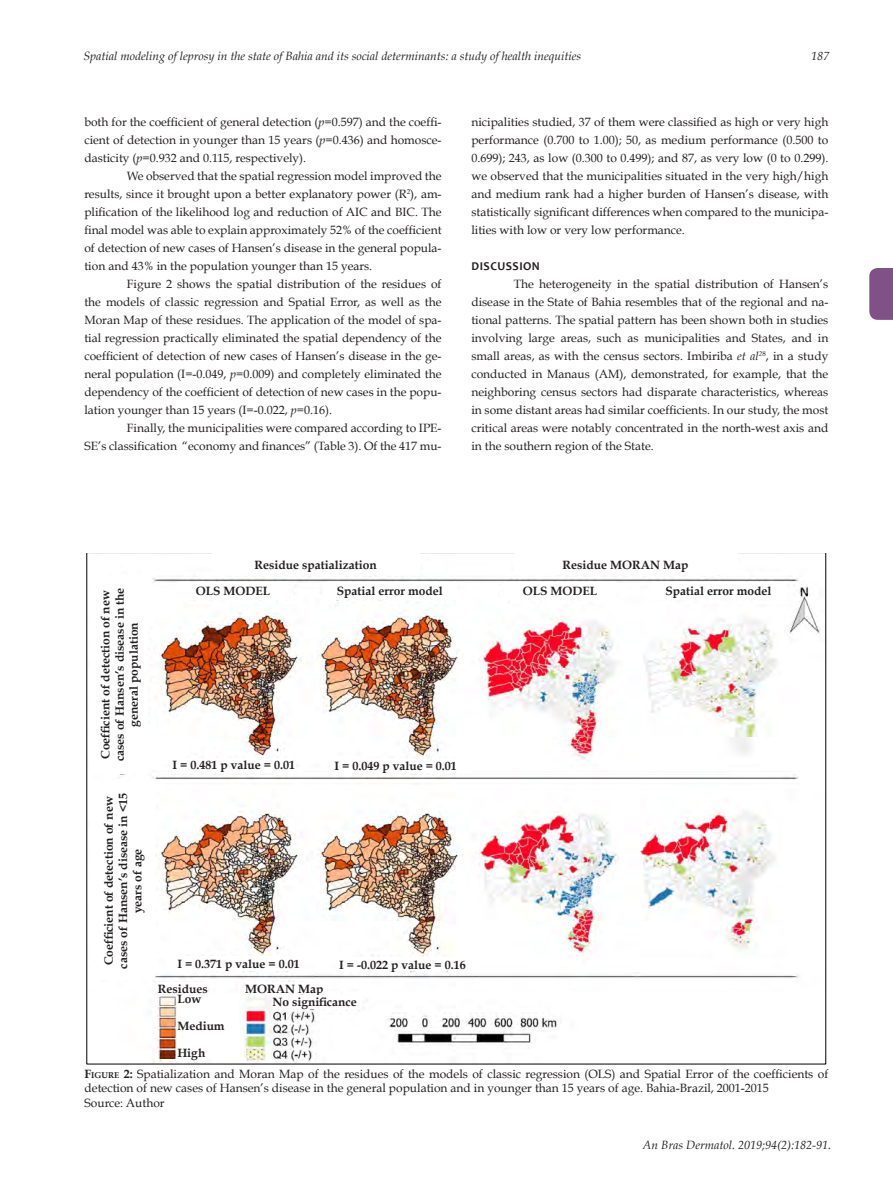
<style>
.page{position:relative;width:893px;height:1191px;background:#fff}
.page>*{position:absolute;margin:0;border:0;box-sizing:border-box;transform-origin:0 0}
.ABD-ING_-_2016_-_Fin{font:12px/18px "Book Antiqua";color:#231f20;text-align:justify}
.ABD-ING_-_2016{font:12px/18px "Book Antiqua";color:#231f20;text-align:justify}
.Normal__Web{font:700 12px/14.2px "Book Antiqua";color:#231f20;text-align:center}
.Normal__Web-2{font:12px/14.2px "Book Antiqua";color:#231f20}
.t1{font:italic 12px "Book Antiqua";color:#231f20}
.ABD-ING_-_2016-2{font:700 12px "Candara";letter-spacing:.04em;color:#231f20}
.t2{font:11.55px "Times New Roman";letter-spacing:.01em;color:#000}
.s1{font-style:italic}
.s2{font-weight:700}
.s3{font-weight:700;font-size:8.4px}
</style>
<div class="page">
<svg style="left:869px;top:268px;width:24px;height:52px"></svg>
<img style="left:86px;top:553px;width:740px;height:511px">
<div style="left:91px;top:575px;width:57px;height:199px;background:#fff"></div>
<div style="left:91px;top:781px;width:64px;height:199px;background:#fff"></div>
<div style="left:173px;top:757px;width:123px;height:15px;background:#fff"></div>
<div style="left:334px;top:759px;width:137px;height:13px;background:#fff"></div>
<div style="left:177px;top:993px;width:62px;height:65px;background:#fff"></div>
<div style="left:212px;top:553px;width:207px;height:22px;background:#fff"></div>
<div style="left:514px;top:553px;width:223px;height:22px;background:#fff"></div>
<div style="left:177px;top:581px;width:112px;height:18px;background:#fff"></div>
<div style="left:323px;top:581px;width:133px;height:18px;background:#fff"></div>
<div style="left:504px;top:582px;width:112px;height:18px;background:#fff"></div>
<div style="left:652px;top:582px;width:133px;height:18px;background:#fff"></div>
<div style="left:177px;top:956px;width:124px;height:15px;background:#fff"></div>
<div style="left:339px;top:957px;width:137px;height:14px;background:#fff"></div>
<div style="left:158px;top:982px;width:50px;height:12px;background:#fff"></div>
<div style="left:245px;top:982px;width:78px;height:12px;background:#fff"></div>
<div style="left:272px;top:995px;width:90px;height:13px;background:#fff"></div>
<p class="t1" style="left:83px;top:48px;width:499px">Spatial modeling of leprosy in the state of Bahia and its social determinants: a study of health inequities</p>
<p class="t1" style="left:811px;top:48px;width:19px">187</p>
<p class="ABD-ING_-_2016_-_Fin" style="left:84px;top:113px;width:359px">both for the coefficient of general detection (<span class="s1">p</span>=0.597) and the coeffi&shy;cient of detection in younger than 15 years (<span class="s1">p</span>=0.436) and homosce&shy;dasticity (<span class="s1">p</span>=0.932 and 0.115, respectively).</p>
<p class="ABD-ING_-_2016" style="left:84px;top:167px;width:359px;text-indent:43px">We observed that the spatial regression model improved the results, since it brought upon a better explanatory power (R<sup>2</sup>), am&shy;plification of the likelihood log and reduction of AIC and BIC. The final model was able to explain approximately 52% of the coefficient of detection of new cases of Hansen’s disease in the general popula&shy;tion and 43% in the population younger than 15 years.</p>
<p class="ABD-ING_-_2016_-_Fin" style="left:84px;top:275px;width:359px;text-indent:43px">Figure 2 shows the spatial distribution of the residues of the models of classic regression and Spatial Error, as well as the Moran Map of these residues. The application of the model of spa&shy;tial regression practically eliminated the spatial dependency of the coefficient of detection of new cases of Hansen’s disease in the ge&shy;neral population (I=-0.049, <span class="s1">p</span>=0.009) and completely eliminated the dependency of the coefficient of detection of new cases in the popu&shy;lation younger than 15 years (I=-0.022, <span class="s1">p</span>=0.16).</p>
<p class="ABD-ING_-_2016_-_Fin" style="left:84px;top:419px;width:359px;text-align:right">Finally, the municipalities were compared according to IPE-<br>SE’s classification “economy and finances” (Table 3). Of the 417 mu-</p>
<p class="ABD-ING_-_2016_-_Fin" style="left:471px;top:113px;width:358px">nicipalities studied, 37 of them were classified as high or very high performance (0.700 to 1.00); 50, as medium performance (0.500 to 0.699); 243, as low (0.300 to 0.499); and 87, as very low (0 to 0.299). we observed that the municipalities situated in the very high/high and medium rank had a higher burden of Hansen’s disease, with statistically significant differences when compared to the municipa&shy;lities with low or very low performance.</p>
<p class="ABD-ING_-_2016-2" style="left:472px;top:259px;width:70px">DISCUSSION</p>
<p class="ABD-ING_-_2016" style="left:471px;top:275px;width:358px;text-indent:43px">The heterogeneity in the spatial distribution of Hansen’s disease in the State of Bahia resembles that of the regional and na&shy;tional patterns. The spatial pattern has been shown both in studies involving large areas, such as municipalities and States, and in small areas, as with the census sectors. Imbiriba <span class="s1">et al</span><sup>2</sup><sup>8</sup>, in a study conducted in Manaus (AM), demonstrated, for example, that the neighboring census sectors had disparate characteristics, whereas in some distant areas had similar coefficients. In our study, the most critical areas were notably concentrated in the north-west axis and in the southern region of the State.</p>
<p class="Normal__Web" style="left:98px;top:761px;width:175px;rotate:-90deg">Coefficient of detection of new cases of Hansen’s disease in the general population</p>
<p class="Normal__Web" style="left:102px;top:968px;width:177px;rotate:-90deg">Coefficient of detection of new cases of Hansen’s disease in &lt;15 years of age</p>
<p class="Normal__Web" style="left:255px;top:557px;width:124px">Residue spatialization</p>
<p class="Normal__Web" style="left:562px;top:557px;width:127px">Residue MORAN Map</p>
<p class="Normal__Web" style="left:196px;top:584px;width:76px">OLS MODEL</p>
<p class="Normal__Web" style="left:337px;top:584px;width:107px">Spatial error model</p>
<p class="Normal__Web" style="left:523px;top:584px;width:76px">OLS MODEL</p>
<p class="Normal__Web" style="left:665px;top:584px;width:107px">Spatial error model</p>
<p class="Normal__Web" style="left:173px;top:758px;width:124px">I = 0.481 p value = 0.01</p>
<p class="Normal__Web" style="left:334px;top:759px;width:124px">I = 0.049 p value = 0.01</p>
<p class="Normal__Web" style="left:177px;top:957px;width:124px">I = 0.371 p value = 0.01</p>
<p class="Normal__Web" style="left:339px;top:957px;width:128px">I = -0.022 p value = 0.16</p>
<p class="Normal__Web" style="left:158px;top:981px;width:51px">Residues</p>
<p class="Normal__Web" style="left:245px;top:981px;width:80px">MORAN Map</p>
<p class="Normal__Web" style="left:272px;top:995px;width:86px">No significance</p>
<p class="Normal__Web" style="left:177px;top:992px;width:25px">Low</p>
<p class="Normal__Web" style="left:177px;top:1019px;width:49px">Medium</p>
<p class="Normal__Web" style="left:177px;top:1046px;width:29px">High</p>
<p class="t2" style="left:46px;top:1065px;width:93px"><span class="s2">Fonte</span>: Autor, 2017</p>
<p class="Normal__Web-2" style="left:85px;top:1067px;width:745px"><span class="s2">F</span><span class="s3">IGURE</span> <span class="s2">2:</span> Spatialization and Moran Map of the residues of the models of classic regression (OLS) and Spatial Error of the coefficients of detection of new cases of Hansen’s disease in the general population and in younger than 15 years of age. Bahia-Brazil, 2001-2015</p>
<p class="Normal__Web-2" style="left:85px;top:1095px;width:82px">Source: Author</p>
<p class="t1" style="left:643px;top:1137px;width:190px">An Bras Dermatol. 2019;94(2):182-91.</p>
</div>
